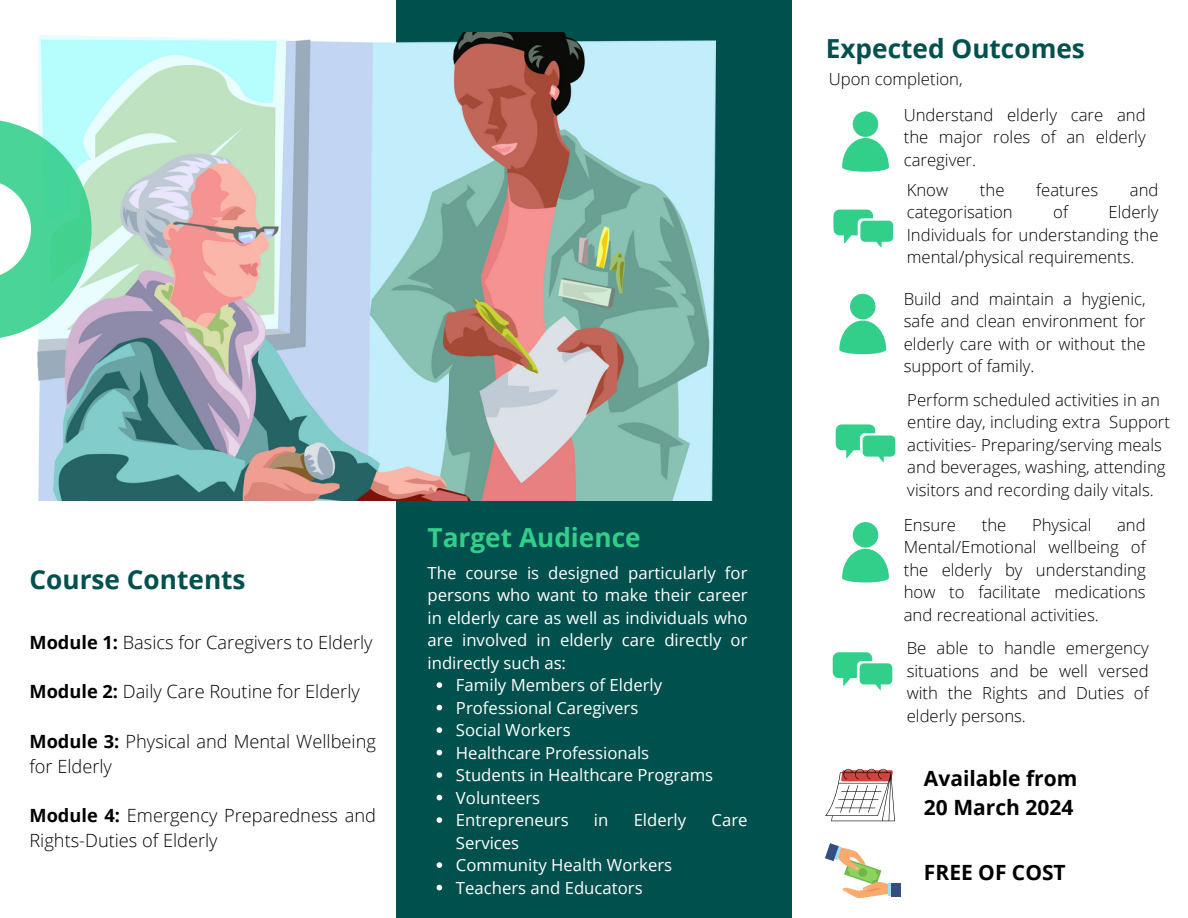
<style>
.page{position:relative;width:1188px;height:918px;background:#fff}
.page>*{position:absolute;margin:0;border:0;box-sizing:border-box;transform-origin:0 0}
.t1{font:700 26.25px "Open Sans";color:#00504e}
.t2{font:700 26.25px "Open Sans";color:#32cf8a}
.t3{font:700 21px/29.2px "Open Sans";color:#000}
.t4{font:300 18.3px/24.8px "Open Sans";color:#000}
.t5{font:300 16.65px/22.5px "Open Sans";color:#000;text-align:justify}
.t6{font:16.65px/22.5px "Open Sans";color:#fff}
.s1{font-weight:700}
</style>
<div class="page">
<div style="left:396px;top:0;width:396px;height:917px;background:#00504e"></div>
<img style="left:37px;top:33px;width:678px;height:468px">
<svg style="left:836px;top:424px;width:59px;height:38px"></svg>
<svg style="left:839px;top:294px;width:47px;height:60px"></svg>
<svg style="left:0;top:119px;width:92px;height:220px;background:#7ee0b9"></svg>
<svg style="left:833px;top:210px;width:60px;height:38px"></svg>
<svg style="left:842px;top:111px;width:47px;height:61px"></svg>
<svg style="left:842px;top:522px;width:47px;height:60px"></svg>
<svg style="left:833px;top:652px;width:59px;height:38px"></svg>
<svg style="left:825px;top:768px;width:70px;height:53px"></svg>
<svg style="left:825px;top:843px;width:64px;height:55px"></svg>
<hr style="left:888px;top:883px;width:4px;height:12px;background:#99def2">
<div style="left:891px;top:883px;width:9px;height:13px;background:#354d7f"></div>
<svg style="left:437px;top:682px;width:5px;height:6px"></svg>
<svg style="left:437px;top:705px;width:5px;height:5px"></svg>
<svg style="left:437px;top:727px;width:5px;height:6px"></svg>
<svg style="left:437px;top:750px;width:5px;height:5px"></svg>
<svg style="left:437px;top:772px;width:5px;height:6px"></svg>
<svg style="left:437px;top:795px;width:5px;height:5px"></svg>
<svg style="left:437px;top:817px;width:5px;height:6px"></svg>
<svg style="left:437px;top:862px;width:5px;height:6px"></svg>
<svg style="left:437px;top:885px;width:5px;height:5px"></svg>
<h1 class="t1" style="left:30px;top:561px;width:218px">Course Contents</h1>
<p class="t4" style="left:30px;top:630px;width:345px"><span class="s1">Module 1:</span> Basics for Caregivers to Elderly</p>
<p class="t4" style="left:30px;top:679px;width:332px"><span class="s1">Module 2:</span> Daily Care Routine for Elderly</p>
<p class="t4" style="left:30px;top:729px;width:348px"><span class="s1">Module 3:</span> Physical and Mental Wellbeing for Elderly</p>
<p class="t4" style="left:30px;top:803px;width:348px"><span class="s1">Module 4:</span> Emergency Preparedness and<br>Rights-Duties of Elderly</p>
<h1 class="t2" style="left:428px;top:519px;width:215px">Target Audience</h1>
<p class="t6" style="left:428px;top:561px;width:321px">The course is designed particularly for</p>
<p class="t6" style="left:428px;top:584px;width:321px">persons who want to make their career</p>
<p class="t6" style="left:428px;top:606px;width:322px">in elderly care as well as individuals who</p>
<p class="t6" style="left:428px;top:629px;width:321px">are involved in elderly care directly or</p>
<p class="t6" style="left:428px;top:651px;width:140px">indirectly such as:</p>
<p class="t6" style="left:456px;top:674px;width:208px">Family Members of Elderly</p>
<p class="t6" style="left:456px;top:696px;width:184px">Professional Caregivers</p>
<p class="t6" style="left:456px;top:719px;width:116px">Social Workers</p>
<p class="t6" style="left:456px;top:741px;width:195px">Healthcare Professionals</p>
<p class="t6" style="left:456px;top:764px;width:259px">Students in Healthcare Programs</p>
<p class="t6" style="left:456px;top:786px;width:86px">Volunteers</p>
<p class="t6" style="left:456px;top:809px;width:114px">Entrepreneurs</p>
<p class="t6" style="left:594px;top:809px;width:16px">in</p>
<p class="t6" style="left:634px;top:809px;width:54px">Elderly</p>
<p class="t6" style="left:712px;top:809px;width:38px">Care</p>
<p class="t6" style="left:456px;top:831px;width:218px">Services<br>Community Health Workers<br>Teachers and Educators</p>
<h1 class="t1" style="left:826px;top:30px;width:261px">Expected Outcomes</h1>
<p class="t5" style="left:904px;top:61px;width:244px;line-height:35.7px;text-indent:-75px">Upon completion,<br>Understand elderly care and</p>
<p class="t5" style="left:904px;top:125px;width:244px">the major roles of an elderly caregiver.</p>
<p class="t5" style="left:907px;top:178px;width:43px">Know</p>
<p class="t5" style="left:980px;top:178px;width:26px">the</p>
<p class="t5" style="left:1036px;top:178px;width:63px">features</p>
<p class="t5" style="left:1130px;top:178px;width:30px">and</p>
<p class="t5" style="left:907px;top:200px;width:108px">categorisation</p>
<p class="t5" style="left:1053px;top:200px;width:16px">of</p>
<p class="t5" style="left:907px;top:200px;width:253px;text-indent:202px">Elderly Individuals for understanding the mental/physical requirements.</p>
<p class="t5" style="left:904px;top:287px;width:244px">Build and maintain a hygienic, safe and clean environment for elderly care with or without the support of family.</p>
<p class="t5" style="left:907px;top:388px;width:264px;text-align:left">Perform scheduled activities in an entire day, including extra Support activities- Preparing/serving meals and beverages, washing, attending visitors and recording daily vitals.</p>
<p class="t5" style="left:904px;top:513px;width:244px;text-indent:213px">and Mental/Emotional wellbeing of the elderly by understanding how to facilitate medications and recreational activities.</p>
<p class="t5" style="left:907px;top:637px;width:244px">Be able to handle emergency situations and be well versed with the Rights and Duties of elderly persons.</p>
<p class="t5" style="left:904px;top:513px;width:54px">Ensure</p>
<p class="t5" style="left:982px;top:513px;width:26px">the</p>
<p class="t5" style="left:1032px;top:513px;width:61px">Physical</p>
<p class="t3" style="left:924px;top:763px;width:155px">Available from<br>20 March 2024</p>
<p class="t3" style="left:924px;top:857px;width:143px">FREE OF COST</p>
</div>
